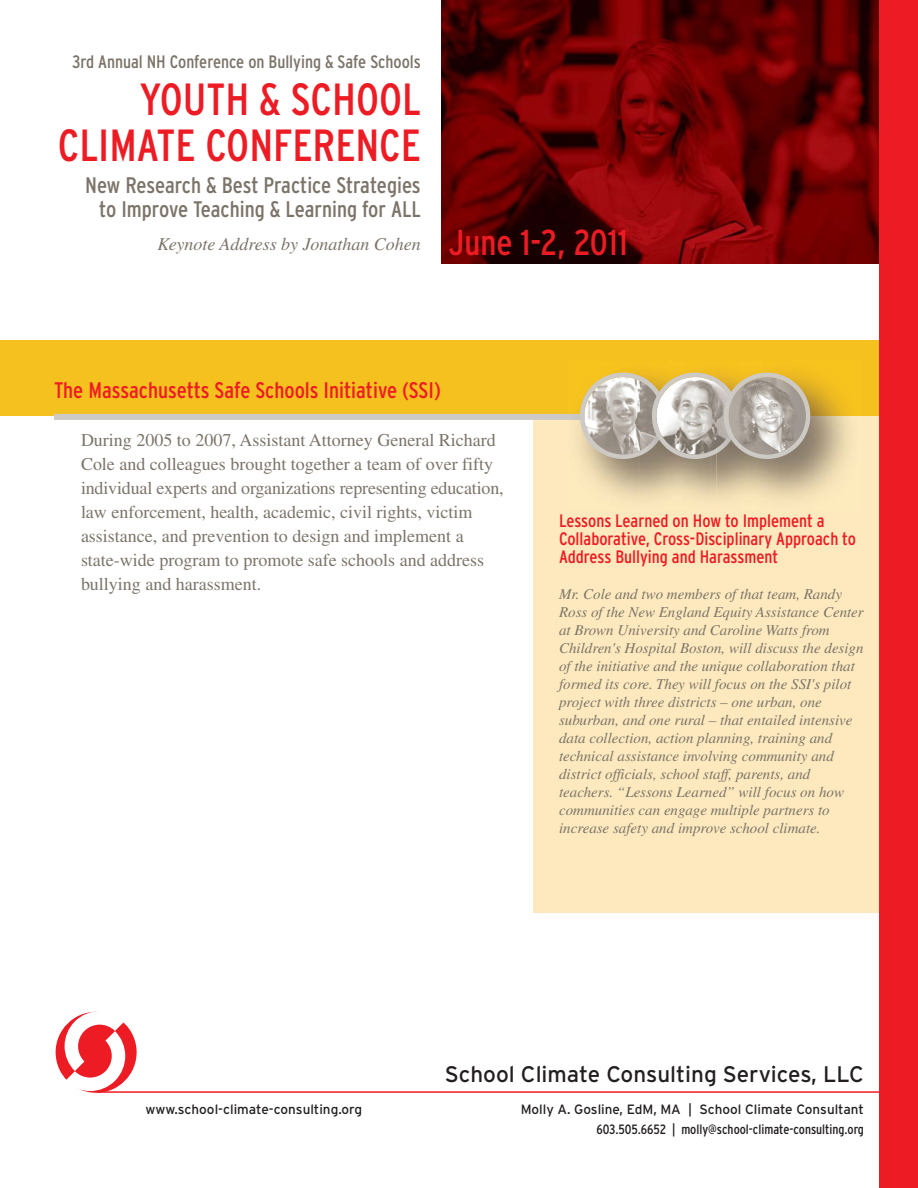
<style>
.page{position:relative;width:918px;height:1188px;background:#fff}
.page>*{position:absolute;margin:0;border:0;box-sizing:border-box;transform-origin:0 0}
.t1{font:condensed 45px/46.5px "Interstate";color:#ed1c24;text-align:right}
.t2{font:condensed 22.5px/24px "Interstate";color:#7c7469;text-align:right}
.t3{font:condensed 22.5px "Interstate";color:#ed1c24}
.t4{font:22.5px "Interstate";color:#231f20}
.t5{font:18px/24px "Times";color:#7c7469}
.t6{font:condensed 18px/18px "Interstate";color:#ed1c24}
.t7{font:condensed 18px "Interstate";color:#7c7469}
.t8{font:italic 18px "Times";color:#7c7469}
.t9{font:italic 15px/18px "Times";color:#7c7469}
.t10{font:13.5px "Interstate";color:#231f20}
.t11{font:condensed 13.5px "Interstate";color:#231f20}
.s1{font-family:"Interstate";font-style:normal;font-stretch:condensed;font-size:36px;color:#ed1c24}
</style>
<div class="page">
<div style="left:533px;top:416px;width:385px;height:497px;background:#fde9bd"></div>
<div style="left:0;top:340px;width:917px;height:75px;background:#f5c11e"></div>
<svg style="left:54px;top:1010px;width:84px;height:84px"></svg>
<div style="left:56px;top:1012px;width:81px;height:81px;background:#ed1c24;border-radius:50%"></div>
<svg style="left:65px;top:1011px;width:60px;height:80px"></svg>
<hr style="left:97px;top:1091px;width:807px;height:2px;background:#ed1c24">
<div style="left:54px;top:414px;width:682px;height:6px;background:#cdc9c5"></div>
<img style="left:442px;top:0;width:437px;height:263px">
<div style="left:879px;top:0;width:39px;height:1188px;background:#ed1c24"></div>
<img style="left:568px;top:372px;width:72px;height:126px">
<img style="left:716px;top:372px;width:144px;height:126px">
<svg style="left:580px;top:373px;width:230px;height:86px;background:#c0b6a3"></svg>
<p class="t7" style="left:72px;top:55px;width:350px">3rd Annual NH Conference on Bullying &amp; Safe Schools</p>
<h1 class="t1" style="left:58px;top:80px;width:364px">YOUTH &amp; SCHOOL<br>CLIMATE CONFERENCE</h1>
<h2 class="t2" style="left:85px;top:175px;width:337px">New Research &amp; Best Practice Strategies to Improve Teaching &amp; Learning for ALL</h2>
<p class="t8" style="left:158px;top:237px;width:472px">Keynote Address by Jonathan Cohen <span class="s1">June 1-2, 2011</span></p>
<h2 class="t3" style="left:54px;top:381px;width:389px">The Massachusetts Safe Schools Initiative (SSI)</h2>
<p class="t5" style="left:81px;top:429px;width:424px">During 2005 to 2007, Assistant Attorney General Richard Cole and colleagues brought together a team of over fifty individual experts and organizations representing education, law enforcement, health, academic, civil rights, victim assistance, and prevention to design and implement a state-wide program to promote safe schools and address bullying and harassment.</p>
<p class="t6" style="left:559px;top:513px;width:298px">Lessons Learned on How to Implement a<br>Collaborative, Cross-Disciplinary Approach to<br>Address Bullying and Harassment</p>
<p class="t9" style="left:559px;top:586px;width:306px">Mr. Cole and two members of that team, Randy Ross of the New England Equity Assistance Center at Brown University and Caroline Watts from Children's Hospital Boston, will discuss the design of the initiative and the unique collaboration that formed its core. They will focus on the SSI's pilot project with three districts – one urban, one suburban, and one rural – that entailed intensive data collection, action planning, training and technical assistance involving community and district officials, school staff, parents, and teachers. “Lessons Learned” will focus on how communities can engage multiple partners to increase safety and improve school climate.</p>
<p class="t10" style="left:146px;top:1104px;width:218px">www.school-climate-consulting.org</p>
<h2 class="t4" style="left:445px;top:1066px;width:421px">School Climate Consulting Services, LLC</h2>
<p class="t10" style="left:521px;top:1104px;width:345px">Molly A. Gosline, EdM, MA | School Climate Consultant</p>
<p class="t11" style="left:597px;top:1124px;width:269px">603.505.6652 | molly@school-climate-consulting.org</p>
</div>
